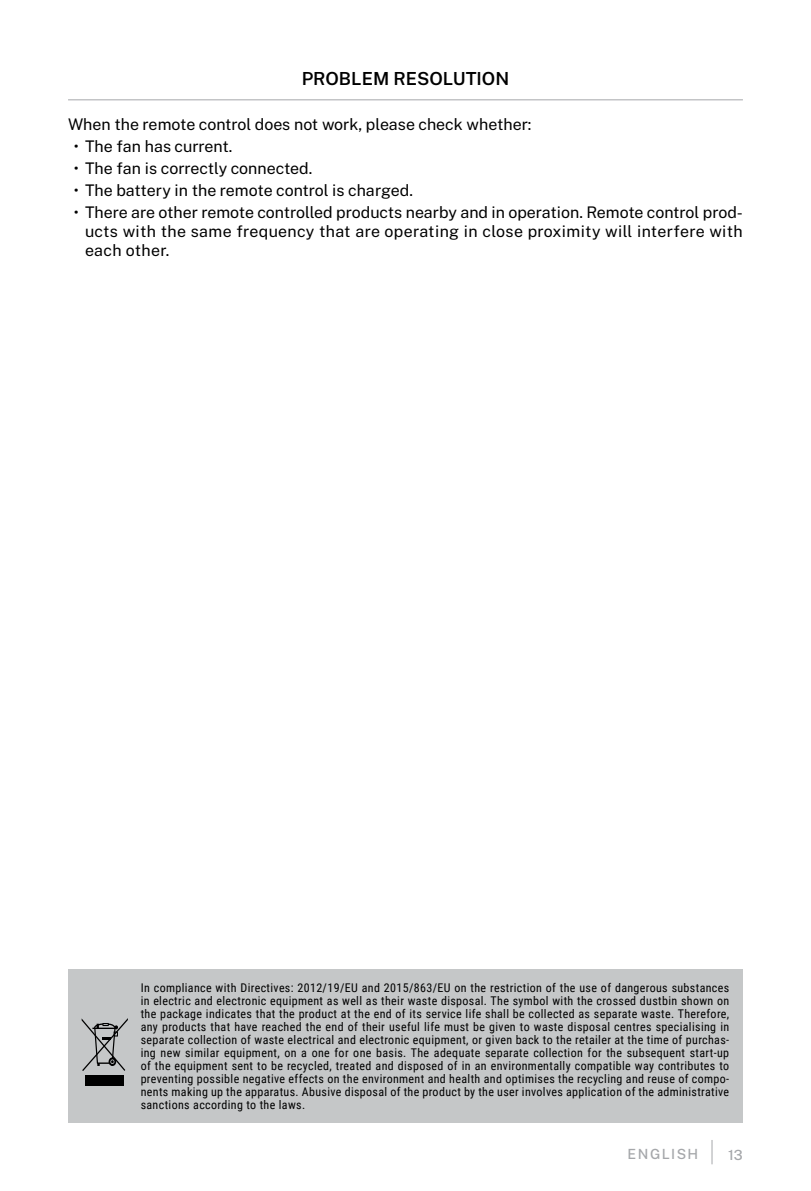
<style>
.page{position:relative;width:811px;height:1191px;background:#fff}
.page>*{position:absolute;margin:0;border:0;box-sizing:border-box;transform-origin:0 0}
.t1{font:600 18px "Public Sans";color:#000}
.t2{font:16px/19.2px "Public Sans";color:#000;text-align:justify}
.t3{font:500 14px "Public Sans";letter-spacing:.1em;color:#a5a7aa}
.t4{font:12px/13px "Roboto Condensed";letter-spacing:.03em;color:#000;text-align:justify}
</style>
<div class="page">
<svg style="left:711px;top:1140px;width:1px;height:24px"></svg>
<hr style="left:68px;top:99px;width:675px;height:1px;background:#a5a7aa">
<div style="left:68px;top:969px;width:675px;height:154px;background:#c5c7c8"></div>
<div style="left:85px;top:1074px;width:39px;height:11px;background:#000"></div>
<svg style="left:82px;top:1018px;width:46px;height:53px"></svg>
<h1 class="t1" style="left:302px;top:66px;width:209px">PROBLEM RESOLUTION</h1>
<h2 class="t2" style="left:68px;top:113px;width:465px">When the remote control does not work, please check whether:</h2>
<h2 class="t2" style="left:74px;top:135px;width:160px">• The fan has current.</h2>
<h2 class="t2" style="left:74px;top:157px;width:240px">• The fan is correctly connected.</h2>
<h2 class="t2" style="left:74px;top:179px;width:341px">• The battery in the remote control is charged.</h2>
<h2 class="t2" style="left:85px;top:201px;width:659px;text-indent:-11px">• There are other remote controlled products nearby and in operation. Remote control prod&shy;ucts with the same frequency that are operating in close proximity will interfere with each other.</h2>
<p class="t4" style="left:141px;top:981px;width:590px">In compliance with Directives: 2012/19/EU and 2015/863/EU on the restriction of the use of dangerous substances in electric and electronic equipment as well as their waste disposal. The symbol with the crossed dustbin shown on the package indicates that the product at the end of its service life shall be collected as separate waste. Therefore, any products that have reached the end of their useful life must be given to waste disposal centres specialising in separate collection of waste electrical and electronic equipment, or given back to the retailer at the time of purchas&shy;ing new similar equipment, on a one for one basis. The adequate separate collection for the subsequent start-up of the equipment sent to be recycled, treated and disposed of in an environmentally compatible way contributes to preventing possible negative effects on the environment and health and optimises the recycling and reuse of compo&shy;nents making up the apparatus. Abusive disposal of the product by the user involves application of the administrative sanctions according to the laws.</p>
<p class="t3" style="left:627px;top:1143px;width:72px">ENGLISH</p>
<p class="t3" style="left:728px;top:1144px;width:16px">13</p>
</div>
